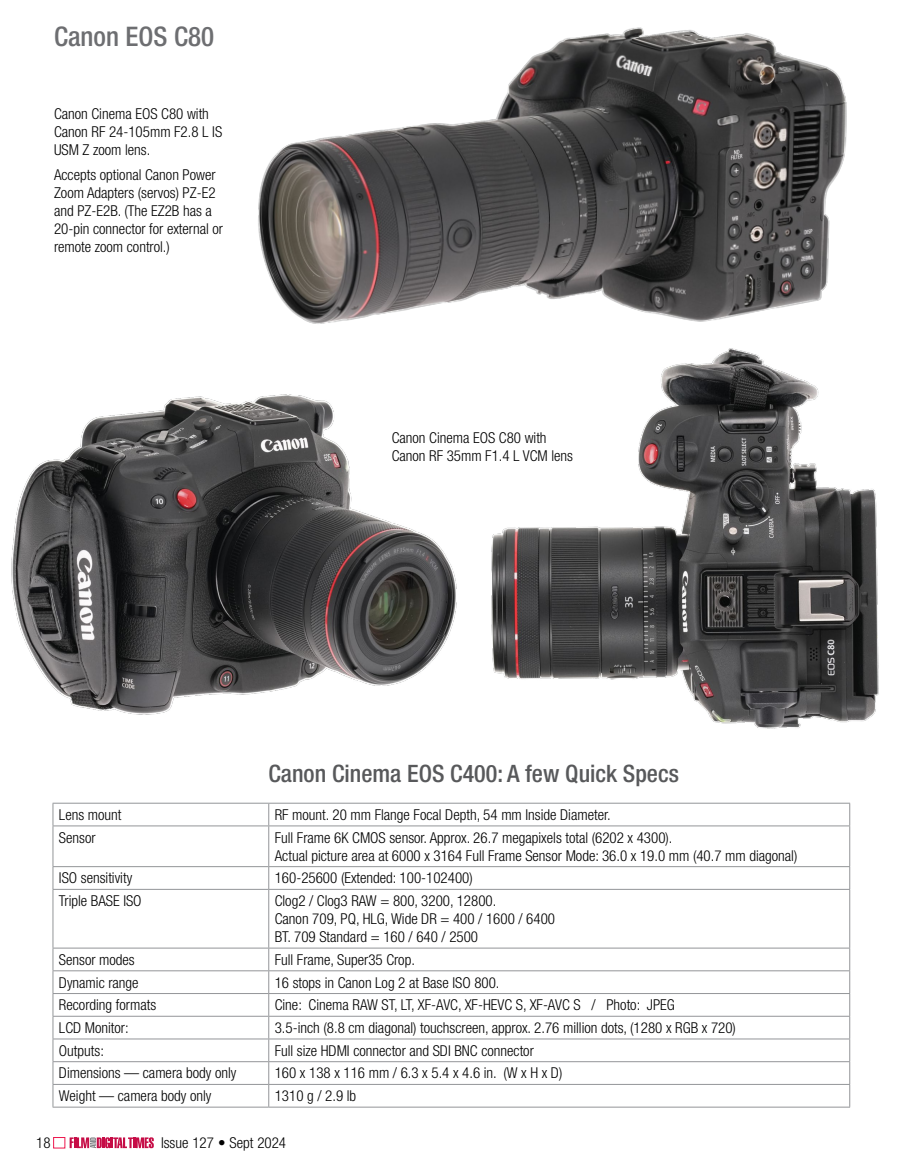
<style>
.page{position:relative;width:905px;height:1175px;background:#fff}
.page>*{position:absolute;margin:0;border:0;box-sizing:border-box;transform-origin:0 0}
.t1{font:500 condensed 27px "Helvetica Neue LT Std";color:#6d6e71}
.t2{font:500 condensed 24px "Helvetica Neue LT Std";color:#58595b}
.t3{font:300 condensed 15px/18px "Helvetica Neue LT Std";color:#000}
</style>
<div class="page">
<svg style="left:70px;top:1137px;width:84px;height:11px"></svg>
<div style="left:53px;top:1137px;width:12px;height:11px;border:1px solid #ed174e"></div>
<img style="left:11px;top:394px;width:393px;height:321px">
<img style="left:258px;top:27px;width:589px;height:297px">
<img style="left:404px;top:348px;width:475px;height:381px">
<hr style="left:53px;top:802px;width:216px;height:1px;background:#939598">
<svg style="left:53px;top:803px;width:1px;height:22px"></svg>
<hr style="left:269px;top:802px;width:581px;height:1px;background:#939598">
<svg style="left:268px;top:803px;width:1px;height:22px"></svg>
<svg style="left:849px;top:803px;width:1px;height:22px"></svg>
<hr style="left:53px;top:825px;width:216px;height:1px;background:#939598">
<hr style="left:53px;top:826px;width:1px;height:40px;background:#939598">
<hr style="left:269px;top:825px;width:581px;height:1px;background:#939598">
<hr style="left:268px;top:826px;width:1px;height:40px;background:#939598">
<hr style="left:849px;top:826px;width:1px;height:40px;background:#939598">
<hr style="left:53px;top:866px;width:216px;height:1px;background:#939598">
<svg style="left:53px;top:867px;width:1px;height:22px"></svg>
<hr style="left:269px;top:866px;width:581px;height:1px;background:#939598">
<svg style="left:268px;top:867px;width:1px;height:22px"></svg>
<svg style="left:849px;top:867px;width:1px;height:22px"></svg>
<hr style="left:53px;top:889px;width:216px;height:1px;background:#939598">
<hr style="left:53px;top:889px;width:1px;height:58px;background:#939598">
<hr style="left:269px;top:889px;width:581px;height:1px;background:#939598">
<hr style="left:268px;top:889px;width:1px;height:58px;background:#939598">
<hr style="left:849px;top:889px;width:1px;height:58px;background:#939598">
<hr style="left:53px;top:947px;width:216px;height:1px;background:#939598">
<hr style="left:269px;top:947px;width:581px;height:1px;background:#939598">
<hr style="left:53px;top:970px;width:216px;height:1px;background:#939598">
<hr style="left:269px;top:970px;width:581px;height:1px;background:#939598">
<hr style="left:53px;top:993px;width:216px;height:1px;background:#939598">
<hr style="left:269px;top:993px;width:581px;height:1px;background:#939598">
<hr style="left:53px;top:1015px;width:216px;height:1px;background:#939598">
<hr style="left:269px;top:1015px;width:581px;height:1px;background:#939598">
<hr style="left:53px;top:1038px;width:216px;height:1px;background:#939598">
<hr style="left:269px;top:1038px;width:581px;height:1px;background:#939598">
<hr style="left:53px;top:1061px;width:216px;height:1px;background:#939598">
<hr style="left:269px;top:1061px;width:581px;height:1px;background:#939598">
<hr style="left:53px;top:1084px;width:216px;height:1px;background:#939598">
<svg style="left:53px;top:948px;width:1px;height:158px"></svg>
<hr style="left:269px;top:1084px;width:581px;height:1px;background:#939598">
<svg style="left:268px;top:948px;width:1px;height:158px"></svg>
<svg style="left:849px;top:948px;width:1px;height:158px"></svg>
<hr style="left:53px;top:1106px;width:216px;height:1px;background:#939598">
<hr style="left:269px;top:1106px;width:581px;height:1px;background:#939598">
<h1 class="t1" style="left:54px;top:21px;width:161px">Canon EOS C80</h1>
<p class="t3" style="left:54px;top:104px;width:170px">Canon Cinema EOS C80 with<br>Canon RF 24-105mm F2.8 L IS<br>USM Z zoom lens.</p>
<p class="t3" style="left:54px;top:165px;width:171px">Accepts optional Canon Power<br>Zoom Adapters (servos) PZ-E2 and PZ-E2B. (The EZ2B has a<br>20-pin connector for external or remote zoom control.)</p>
<p class="t3" style="left:392px;top:428px;width:183px">Canon Cinema EOS C80 with<br>Canon RF 35mm F1.4 L VCM lens</p>
<h2 class="t2" style="left:268px;top:759px;width:412px">Canon Cinema EOS C400: A few Quick Specs</h2>
<p class="t3" style="left:59px;top:805px;width:64px">Lens mount</p>
<p class="t3" style="left:275px;top:805px;width:337px">RF mount. 20 mm Flange Focal Depth, 54 mm Inside Diameter.</p>
<p class="t3" style="left:59px;top:828px;width:38px">Sensor</p>
<p class="t3" style="left:275px;top:828px;width:524px">Full Frame 6K CMOS sensor. Approx. 26.7 megapixels total (6202 x 4300).<br>Actual picture area at 6000 x 3164 Full Frame Sensor Mode: 36.0 x 19.0 mm (40.7 mm diagonal)</p>
<p class="t3" style="left:59px;top:869px;width:75px">ISO sensitivity</p>
<p class="t3" style="left:275px;top:869px;width:199px">160-25600 (Extended: 100-102400)</p>
<p class="t3" style="left:59px;top:891px;width:84px">Triple BASE ISO</p>
<p class="t3" style="left:275px;top:891px;width:282px">Clog2 / Clog3 RAW = 800, 3200, 12800.<br>Canon 709, PQ, HLG, Wide DR = 400 / 1600 / 6400<br>BT. 709 Standard = 160 / 640 / 2500</p>
<p class="t3" style="left:59px;top:950px;width:77px">Sensor modes</p>
<p class="t3" style="left:275px;top:950px;width:142px">Full Frame, Super35 Crop.</p>
<p class="t3" style="left:59px;top:973px;width:81px">Dynamic range</p>
<p class="t3" style="left:275px;top:973px;width:226px">16 stops in Canon Log 2 at Base ISO 800.</p>
<p class="t3" style="left:59px;top:995px;width:99px">Recording formats</p>
<p class="t3" style="left:275px;top:995px;width:401px">Cine: Cinema RAW ST, LT, XF-AVC, XF-HEVC S, XF-AVC S / Photo: JPEG</p>
<p class="t3" style="left:59px;top:1018px;width:71px">LCD Monitor:</p>
<p class="t3" style="left:275px;top:1018px;width:462px">3.5-inch (8.8 cm diagonal) touchscreen, approx. 2.76 million dots, (1280 x RGB x 720)</p>
<p class="t3" style="left:59px;top:1041px;width:46px">Outputs:</p>
<p class="t3" style="left:275px;top:1041px;width:260px">Full size HDMI connector and SDI BNC connector</p>
<p class="t3" style="left:59px;top:1064px;width:179px">Dimensions — camera body only</p>
<p class="t3" style="left:275px;top:1064px;width:289px">160 x 138 x 116 mm / 6.3 x 5.4 x 4.6 in. (W x H x D)</p>
<p class="t3" style="left:59px;top:1086px;width:154px">Weight — camera body only</p>
<p class="t3" style="left:275px;top:1086px;width:83px">1310 g / 2.9 lb</p>
<p class="t3" style="left:36px;top:1133px;width:16px">18</p>
<p class="t3" style="left:161px;top:1133px;width:127px">Issue 127 • Sept 2024</p>
</div>
